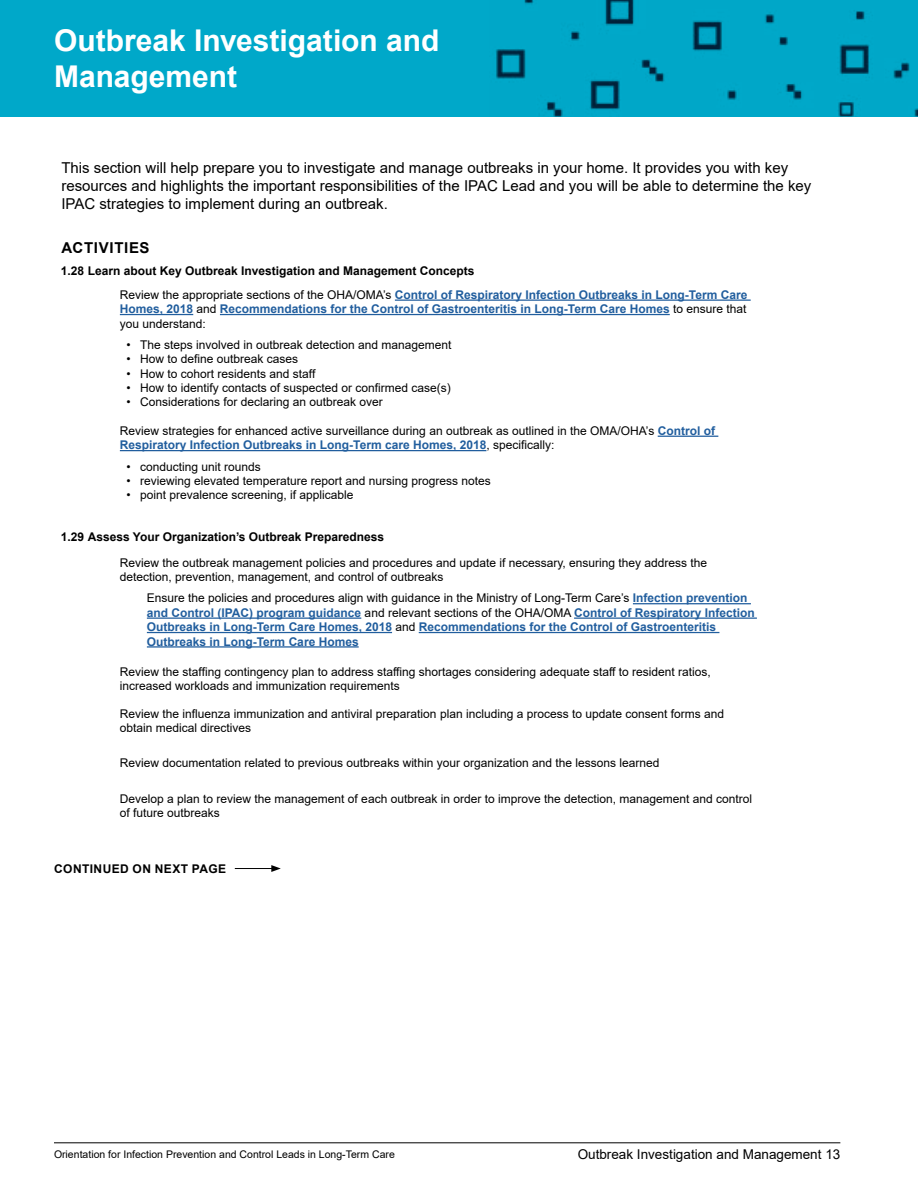
<style>
.page{position:relative;width:918px;height:1188px;background:#fff}
.page>*{position:absolute;margin:0;border:0;box-sizing:border-box;transform-origin:0 0}
.Number_list_1{font:700 30px/36px "Arial";color:#fff}
.body{font:15px/18px "Arial";color:#000}
.Heading_2{font:700 15px "Arial";letter-spacing:.04em;color:#000}
.t1{font:13.5px "Arial";color:#000}
.body-2{font:12px/14.4px "Arial";color:#000}
.body-3{font:700 12px/14.4px "Arial";color:#215e9e;text-align:justify}
.Number_list_2{font:700 12px "Arial";color:#000}
.heading_3{font:700 12px "Arial";letter-spacing:.035em;color:#000}
.t2{font:10.5px "Arial";color:#000}
.s1{font-weight:400;color:#000}
.s2{font-weight:700;color:#215e9e}
</style>
<div class="page">
<div style="left:0;top:0;width:918px;height:117px;background:#00a8c9"></div>
<hr style="left:395px;top:300px;width:356px;height:1px;background:#215e9e">
<hr style="left:120px;top:314px;width:73px;height:1px;background:#215e9e">
<hr style="left:220px;top:314px;width:450px;height:1px;background:#215e9e">
<hr style="left:658px;top:436px;width:60px;height:1px;background:#215e9e">
<hr style="left:120px;top:450px;width:366px;height:1px;background:#215e9e">
<hr style="left:633px;top:603px;width:118px;height:1px;background:#215e9e">
<hr style="left:147px;top:618px;width:214px;height:1px;background:#215e9e">
<hr style="left:574px;top:618px;width:183px;height:1px;background:#215e9e">
<hr style="left:147px;top:632px;width:245px;height:1px;background:#215e9e">
<hr style="left:419px;top:632px;width:300px;height:1px;background:#215e9e">
<hr style="left:147px;top:646px;width:212px;height:2px;background:#215e9e">
<img style="left:496px;top:0;width:422px;height:117px">
<hr style="left:235px;top:868px;width:39px;height:1px;background:#000">
<svg style="left:271px;top:865px;width:10px;height:7px"></svg>
<hr style="left:54px;top:1143px;width:786px;height:1px;background:#000">
<h1 class="Number_list_1" style="left:54px;top:22px;width:387px">Outbreak Investigation and<br>Management</h1>
<p class="body" style="left:61px;top:158px;width:752px">This section will help prepare you to investigate and manage outbreaks in your home. It provides you with key resources and highlights the important responsibilities of the IPAC Lead and you will be able to determine the key<br>IPAC strategies to implement during an outbreak.</p>
<h2 class="Heading_2" style="left:62px;top:237px;width:89px">ACTIVITIES</h2>
<h3 class="Number_list_2" style="left:61px;top:262px;width:415px">1.28 Learn about Key Outbreak Investigation and Management Concepts</h3>
<p class="body-3" style="left:120px;top:288px;width:629px"><span class="s1">Review the appropriate sections of the OHA/OMA’s</span> Control of Respiratory Infection Outbreaks in Long-Term Care Homes, 2018 <span class="s1">and</span> Recommendations for the Control of Gastroenteritis in Long-Term Care Homes <span class="s1">to ensure that you understand:</span></p>
<p class="body-2" style="left:127px;top:337px;width:326px">• The steps involved in outbreak detection and management</p>
<p class="body-2" style="left:127px;top:352px;width:173px">• How to define outbreak cases</p>
<p class="body-2" style="left:127px;top:366px;width:190px">• How to cohort residents and staff</p>
<p class="body-2" style="left:127px;top:381px;width:326px">• How to identify contacts of suspected or confirmed case(s)</p>
<p class="body-2" style="left:127px;top:395px;width:258px">• Considerations for declaring an outbreak over</p>
<p class="body-2" style="left:120px;top:423px;width:597px">Review strategies for enhanced active surveillance during an outbreak as outlined in the OMA/OHA’s <span class="s2">Control of<br>Respiratory Infection Outbreaks in Long-Term care Homes, 2018</span>, specifically:</p>
<p class="body-2" style="left:127px;top:459px;width:136px">• conducting unit rounds</p>
<p class="body-2" style="left:127px;top:473px;width:366px">• reviewing elevated temperature report and nursing progress notes</p>
<p class="body-2" style="left:127px;top:488px;width:228px">• point prevalence screening, if applicable</p>
<h3 class="Number_list_2" style="left:61px;top:528px;width:325px">1.29 Assess Your Organization’s Outbreak Preparedness</h3>
<p class="body-2" style="left:120px;top:555px;width:589px">Review the outbreak management policies and procedures and update if necessary, ensuring they address the detection, prevention, management, and control of outbreaks</p>
<p class="body-3" style="left:147px;top:591px;width:609px;text-align:left"><span class="s1">Ensure the policies and procedures align with guidance in the Ministry of Long-Term Care’s</span> Infection prevention and Control (IPAC) program guidance <span class="s1">and relevant sections of the OHA/OMA</span> Control of Respiratory Infection Outbreaks in Long-Term Care Homes, 2018 <span class="s1">and</span> Recommendations for the Control of Gastroenteritis Outbreaks in Long-Term Care Homes</p>
<p class="body-2" style="left:120px;top:664px;width:593px">Review the staffing contingency plan to address staffing shortages considering adequate staff to resident ratios, increased workloads and immunization requirements</p>
<p class="body-2" style="left:120px;top:706px;width:606px">Review the influenza immunization and antiviral preparation plan including a process to update consent forms and obtain medical directives</p>
<p class="body-2" style="left:120px;top:756px;width:541px">Review documentation related to previous outbreaks within your organization and the lessons learned</p>
<p class="body-2" style="left:120px;top:791px;width:634px">Develop a plan to review the management of each outbreak in order to improve the detection, management and control of future outbreaks</p>
<h3 class="heading_3" style="left:54px;top:860px;width:174px">CONTINUED ON NEXT PAGE</h3>
<p class="t2" style="left:54px;top:1147px;width:342px">Orientation for Infection Prevention and Control Leads in Long-Term Care</p>
<p class="t1" style="left:578px;top:1145px;width:264px">Outbreak Investigation and Management 13</p>
</div>
